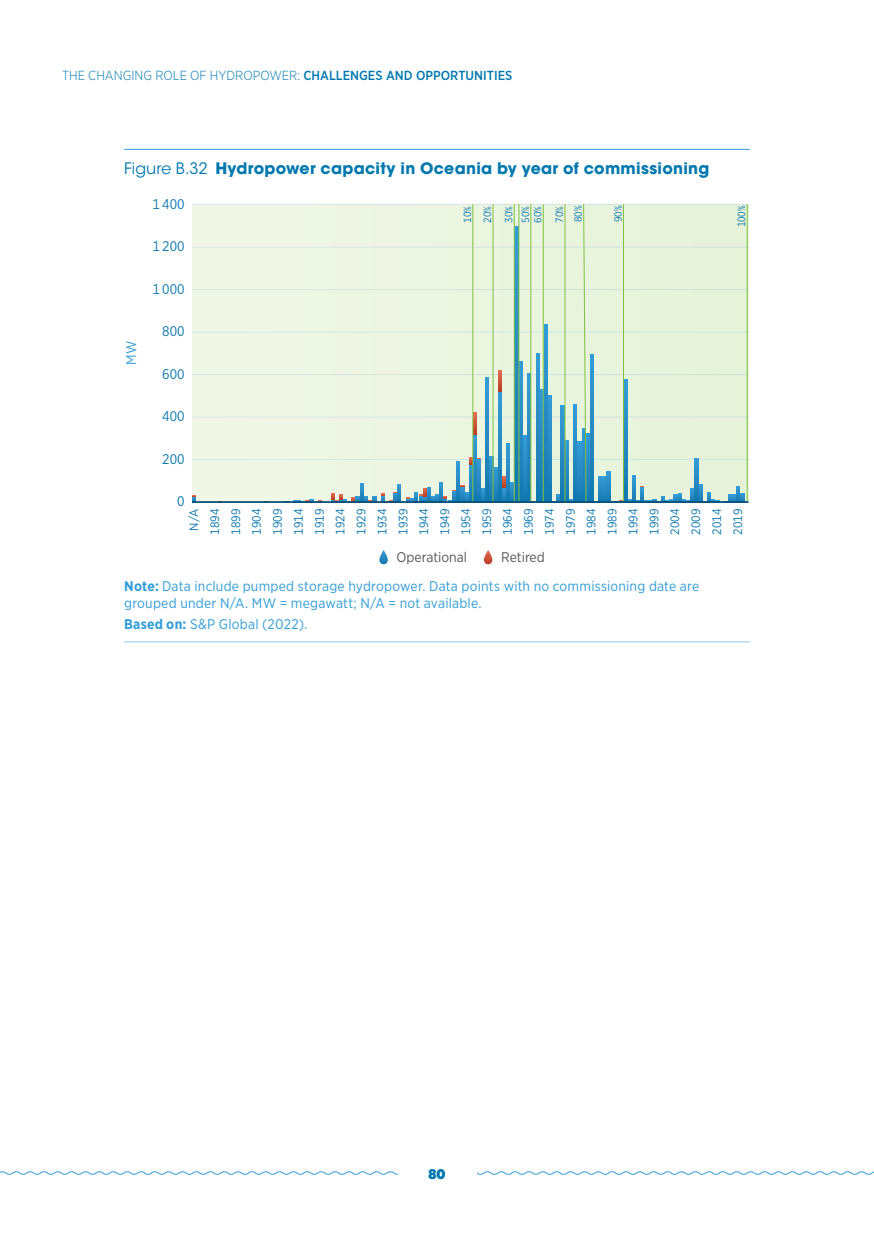
<style>
.page{position:relative;width:874px;height:1241px;background:#fff}
.page>*{position:absolute;margin:0;border:0;box-sizing:border-box;transform-origin:0 0}
.Figures_Tables_F{font:700 15.75px "ITC Avant Garde Std";letter-spacing:.015em;color:#0078ae}
.Sources_2{font:14px/28.7px "Gotham Narrow";letter-spacing:.015em;color:#329dd7}
.t1{font:14px "Gotham Narrow";color:#0e78af}
.Sources{font:14px "Gotham Narrow";letter-spacing:.015em;color:#329dd7}
.t2{font:14px "Gotham Narrow";color:#57585a}
.t3{font:900 14px "Gotham Narrow";color:#0078ae}
.t4{font:300 13.12px "Gotham Narrow";color:#0078ae}
.t5{font:12.25px/20.8px "Gotham Narrow";color:#0e78af;text-align:center}
.t6{font:10.5px/20.1px "Gotham Narrow";color:#0e78af}
.s1{font-weight:500}
.s2{font-weight:400}
.s3{color:#57585a}
.s4{font-weight:700}
</style>
<div class="page">
<svg style="left:0;top:1171px;width:873px;height:4px"></svg>
<div style="left:397px;top:1167px;width:79px;height:11px;background:#fff"></div>
<hr style="left:124px;top:149px;width:625px;height:1px;background:#329dd7">
<div style="left:192px;top:204px;width:555px;height:298px;background:#ebf5e0"></div>
<hr style="left:192px;top:459px;width:556px;height:1px;background:#92c4e9">
<hr style="left:192px;top:416px;width:556px;height:1px;background:#92c4e9">
<hr style="left:192px;top:374px;width:556px;height:1px;background:#92c4e9">
<hr style="left:192px;top:331px;width:556px;height:1px;background:#92c4e9">
<hr style="left:192px;top:289px;width:556px;height:1px;background:#92c4e9">
<hr style="left:192px;top:247px;width:556px;height:1px;background:#92c4e9">
<hr style="left:192px;top:204px;width:556px;height:1px;background:#92c4e9">
<hr style="left:736px;top:486px;width:3px;height:16px;background:#3198d2">
<svg style="left:702px;top:492px;width:41px;height:9px"></svg>
<svg style="left:698px;top:485px;width:3px;height:16px"></svg>
<svg style="left:694px;top:458px;width:3px;height:43px"></svg>
<svg style="left:690px;top:488px;width:3px;height:13px"></svg>
<svg style="left:640px;top:486px;width:3px;height:16px"></svg>
<svg style="left:632px;top:475px;width:3px;height:18px"></svg>
<svg style="left:623px;top:379px;width:3px;height:114px"></svg>
<svg style="left:606px;top:471px;width:3px;height:30px"></svg>
<svg style="left:602px;top:476px;width:3px;height:25px"></svg>
<svg style="left:598px;top:476px;width:3px;height:25px"></svg>
<svg style="left:590px;top:354px;width:3px;height:147px"></svg>
<svg style="left:586px;top:433px;width:3px;height:68px"></svg>
<svg style="left:581px;top:441px;width:1px;height:60px"></svg>
<svg style="left:577px;top:442px;width:3px;height:59px"></svg>
<svg style="left:573px;top:404px;width:3px;height:97px"></svg>
<svg style="left:565px;top:440px;width:3px;height:61px"></svg>
<svg style="left:560px;top:406px;width:4px;height:95px"></svg>
<svg style="left:556px;top:494px;width:3px;height:7px"></svg>
<svg style="left:548px;top:395px;width:3px;height:106px"></svg>
<svg style="left:544px;top:324px;width:3px;height:177px"></svg>
<svg style="left:540px;top:389px;width:2px;height:112px"></svg>
<svg style="left:535px;top:353px;width:4px;height:148px"></svg>
<svg style="left:527px;top:373px;width:3px;height:128px"></svg>
<svg style="left:523px;top:436px;width:3px;height:65px"></svg>
<svg style="left:519px;top:361px;width:3px;height:140px"></svg>
<svg style="left:514px;top:226px;width:4px;height:275px"></svg>
<svg style="left:510px;top:482px;width:3px;height:19px"></svg>
<svg style="left:506px;top:443px;width:3px;height:58px"></svg>
<svg style="left:502px;top:487px;width:3px;height:14px"></svg>
<svg style="left:498px;top:391px;width:3px;height:110px"></svg>
<svg style="left:494px;top:467px;width:3px;height:34px"></svg>
<svg style="left:489px;top:456px;width:3px;height:45px"></svg>
<svg style="left:485px;top:377px;width:3px;height:124px"></svg>
<svg style="left:481px;top:488px;width:3px;height:13px"></svg>
<svg style="left:477px;top:464px;width:3px;height:37px"></svg>
<svg style="left:473px;top:434px;width:3px;height:67px"></svg>
<svg style="left:469px;top:464px;width:3px;height:37px"></svg>
<hr style="left:456px;top:461px;width:3px;height:41px;background:#3091cb">
<hr style="left:439px;top:482px;width:3px;height:20px;background:#329cd6">
<svg style="left:397px;top:484px;width:3px;height:17px"></svg>
<hr style="left:360px;top:483px;width:3px;height:19px;background:#3296cf">
<svg style="left:610px;top:493px;width:79px;height:8px"></svg>
<svg style="left:502px;top:476px;width:3px;height:11px"></svg>
<svg style="left:498px;top:370px;width:3px;height:21px"></svg>
<svg style="left:473px;top:413px;width:3px;height:21px"></svg>
<svg style="left:469px;top:458px;width:11px;height:6px"></svg>
<svg style="left:406px;top:485px;width:62px;height:16px"></svg>
<svg style="left:331px;top:492px;width:65px;height:9px"></svg>
<svg style="left:293px;top:499px;width:28px;height:2px"></svg>
<svg style="left:193px;top:495px;width:3px;height:6px"></svg>
<hr style="left:472px;top:204px;width:1px;height:298px;background:#7fc241">
<hr style="left:492px;top:204px;width:1px;height:298px;background:#7fc241">
<hr style="left:513px;top:204px;width:1px;height:298px;background:#7fc241">
<hr style="left:518px;top:204px;width:1px;height:298px;background:#7fc241">
<hr style="left:530px;top:204px;width:1px;height:298px;background:#7fc241">
<hr style="left:542px;top:204px;width:1px;height:298px;background:#7fc241">
<hr style="left:564px;top:204px;width:1px;height:298px;background:#7fc241">
<hr style="left:622px;top:204px;width:1px;height:298px;background:#7fc241">
<svg style="left:582px;top:204px;width:4px;height:297px"></svg>
<hr style="left:746px;top:204px;width:1px;height:298px;background:#7fc241">
<hr style="left:192px;top:501px;width:556px;height:2px;background:#064f77">
<svg style="left:483px;top:550px;width:9px;height:14px"></svg>
<svg style="left:379px;top:550px;width:8px;height:14px"></svg>
<hr style="left:124px;top:641px;width:625px;height:1px;background:#92c4e9">
<p class="t4" style="left:62px;top:67px;width:451px">THE CHANGING ROLE OF HYDROPOWER: <span class="s1">CHALLENGES AND OPPORTUNITIES</span></p>
<p class="Figures_Tables_F" style="left:124px;top:158px;width:586px"><span class="s2">Figure B. 32</span> Hydropower capacity in Oceania by year of commissioning</p>
<p class="Sources_2" style="left:116px;top:365px;width:25px;rotate:-90deg">MW</p>
<p class="t1" style="left:152px;top:195px;width:33px">1 400</p>
<p class="t1" style="left:152px;top:237px;width:33px">1 200</p>
<p class="t1" style="left:152px;top:280px;width:33px">1 000</p>
<p class="t1" style="left:162px;top:322px;width:24px">800</p>
<p class="t1" style="left:162px;top:365px;width:24px">600</p>
<p class="t1" style="left:162px;top:407px;width:24px">400</p>
<p class="t1" style="left:162px;top:450px;width:24px">200</p>
<p class="t1" style="left:177px;top:492px;width:9px">0</p>
<p class="t6" style="left:457px;top:223px;width:18px;rotate:-90deg">10%<br>20%</p>
<p class="t6" style="left:500px;top:223px;width:18px;line-height:16.6px;rotate:-90deg">30%<br>50%</p>
<p class="t6" style="left:526px;top:223px;width:18px;line-height:21.7px;rotate:-90deg">60%<br>70%</p>
<p class="t6" style="left:567px;top:222px;width:17px;rotate:-90deg">80%</p>
<p class="t6" style="left:607px;top:222px;width:17px;rotate:-90deg">90%</p>
<p class="t6" style="left:730px;top:227px;width:22px;rotate:-90deg">100%</p>
<p class="t5" style="left:225px;top:534px;width:27px;text-align:justify;rotate:-90deg">1899<br>1904<br>1909<br>1914<br>1919<br>1924<br>1929<br>1934<br>1939<br>1944<br>1949<br>1954<br>1959<br>1964<br>1969<br>1974<br>1979<br>1984<br>1989<br>1994<br>1999<br>2004<br>2009<br>2014<br>2019</p>
<p class="t2" style="left:396px;top:548px;width:72px">Operational</p>
<p class="t5" style="left:183px;top:534px;width:27px;rotate:-90deg">N/A<br>1894</p>
<p class="Sources_2" style="left:124px;top:542px;width:576px;text-indent:377px"><span class="s3">Retired<br></span><span class="s4">Note:</span> Data include pumped storage hydropower. Data points with no commissioning date are</p>
<p class="Sources_2" style="left:124px;top:588px;width:359px">grouped under N/A. MW = megawatt; N/A = not available.</p>
<p class="Sources" style="left:124px;top:615px;width:184px"><span class="s4">Based on:</span> S&amp;P Global (2022).</p>
<p class="t3" style="left:428px;top:1163px;width:18px">80</p>
</div>
